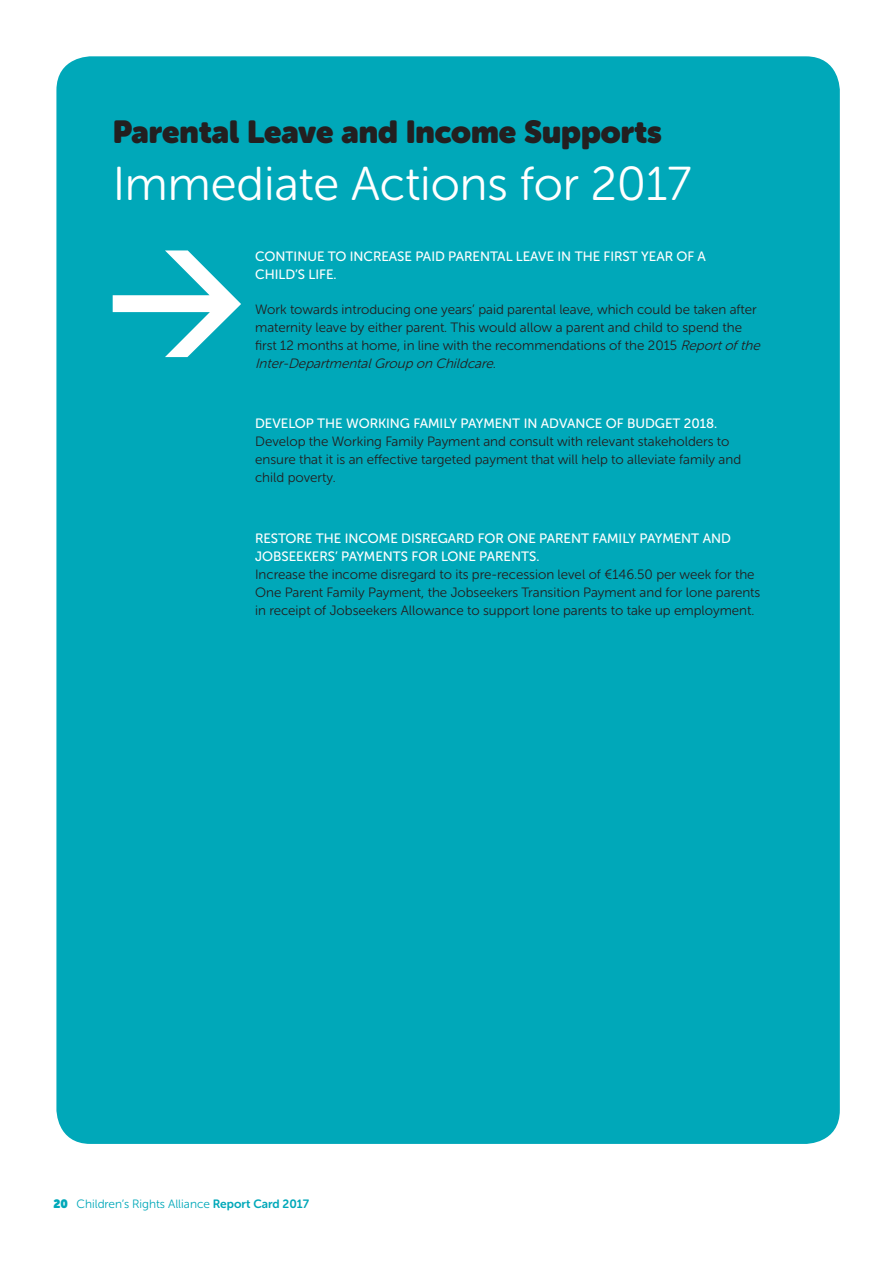
<style>
.page{position:relative;width:893px;height:1263px;background:#fff}
.page>*{position:absolute;margin:0;border:0;box-sizing:border-box;transform-origin:0 0}
.t1{font:47.4px "Museo Sans Rounded 300";color:#fff}
.t2{font:31.5px "Museo Sans Rounded";color:#231f20}
.t3{font:13.5px/18px "Museo Sans Rounded 300";color:#231f20}
.t4{font:13.5px/18px "Museo Sans Rounded 500";color:#fff}
.t5{font:12px "Museo Sans Rounded 300";color:#00a8b9}
.s1{font-style:italic}
.s2{font-family:"Museo Sans Rounded"}
.s3{font-family:"Museo Sans Rounded 700"}
</style>
<div class="page">
<div style="left:56px;top:56px;width:784px;height:1088px;background:#00a8b9;border-radius:34px"></div>
<svg style="left:113px;top:250px;width:128px;height:107px"></svg>
<h2 class="t2" style="left:113px;top:113px;width:551px">Parental Leave and Income Supports</h2>
<h1 class="t1" style="left:113px;top:158px;width:580px">Immediate Actions for 2017</h1>
<p class="t4" style="left:255px;top:247px;width:452px">CONTI NUE TO I NCREASE PAI D PARENTAL LEAVE I N TH E FI RST YEAR OF A<br>CHI LD’S LIFE.</p>
<p class="t3" style="left:255px;top:300px;width:510px">Work towards introducing one years’ paid parental leave, which could be taken after maternity leave by either parent. This would allow a parent and child to spend the first 12 months at home, in line with the recommendations of the 2015 <span class="s1">Reportofthe Inter-DepartmentalGroup on Childcare.</span></p>
<p class="t4" style="left:255px;top:415px;width:464px">DEVELOP TH E WORKI NG FAMI LY PAYMENT I N ADVANCE OF BUDGET 2018.</p>
<p class="t3" style="left:255px;top:433px;width:488px">Develop the Working Family Payment and consult with relevant stakeholders to ensure that it is an effective targeted payment that will help to alleviate family and child poverty.</p>
<p class="t4" style="left:255px;top:529px;width:477px">RESTORE TH E INCOME DISREGARD FOR ONE PARENT FAMI LY PAYMENT AND<br>JOBSEEKERS’ PAYMENTS FOR LONE PARENTS.</p>
<p class="t3" style="left:255px;top:565px;width:507px">Increase the income disregard to its pre-recession level of €146.50 per week for the<br>One Parent Family Payment, the Jobseekers Transition Payment and for lone parents in receipt of Jobseekers Allowance to support lone parents to take up employment.</p>
<p class="t5" style="left:54px;top:1197px;width:257px"><span class="s2">20</span> Children’s Rights Alliance <span class="s3">Report Card 2017</span></p>
</div>
